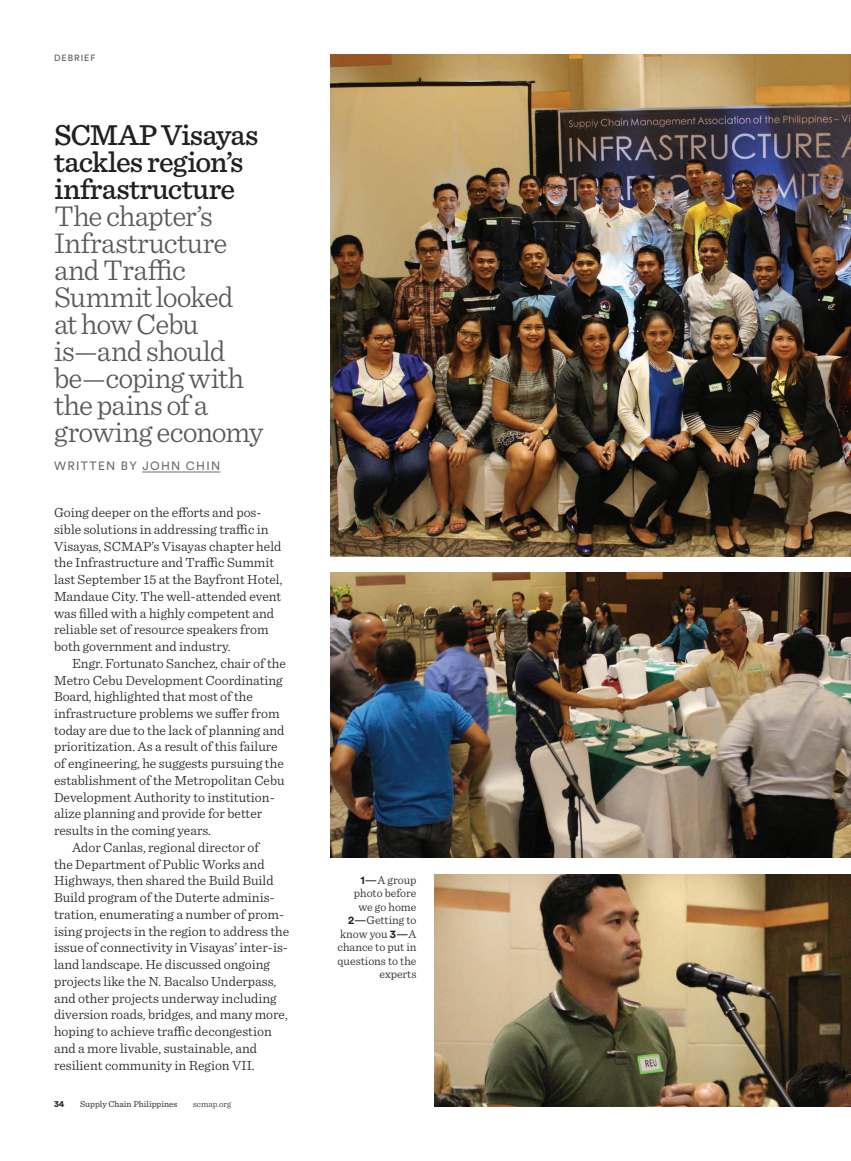
<style>
.page{position:relative;width:851px;height:1161px;background:#fff}
.page>*{position:absolute;margin:0;border:0;box-sizing:border-box;transform-origin:0 0}
.t1{font:300 30px/27px "Sentinel";letter-spacing:-.025em;color:#57585a}
.t2{font:500 30px/27px "Sentinel";letter-spacing:-.02em;color:#231f20}
.t3{font:300 13.95px/16.8px "Sentinel";color:#231f20}
.t4{font:300 12px/13.5px "Sentinel";color:#231f20;text-align:right}
.t5{font:12px "Circular Std";letter-spacing:.11em;color:#6c6d70}
.t6{font:9px "Sentinel";color:#312f30}
.t7{font:300 9px "Sentinel";color:#312f30}
.t8{font:9px "Circular Std";letter-spacing:.11em;color:#57585a}
.t9{font:900 9px "Circular Std";color:#312f30}
.s1{font-family:"Circular Std";font-weight:700;font-size:11.25px}
.s2{font-family:"Circular Std";font-weight:400;font-size:11.25px}
</style>
<div class="page">
<hr style="left:142px;top:472px;width:78px;height:1px;background:#6c6d70">
<img style="left:330px;top:54px;width:520px;height:502px">
<img style="left:330px;top:573px;width:520px;height:285px">
<img style="left:434px;top:874px;width:416px;height:233px">
<p class="t8" style="left:54px;top:53px;width:41px">DEBRI EF</p>
<h1 class="t2" style="left:54px;top:120px;width:206px">SCMAP Visayas tackles region’s infrastructure</h1>
<h1 class="t1" style="left:54px;top:200px;width:211px">The chapter’s<br>Infrastructure and Traffic<br>Summit looked at how Cebu is—and should be—coping with the pains of a growing economy</h1>
<p class="t5" style="left:54px;top:458px;width:168px">WRITTEN BY JOHN CHI N</p>
<p class="t3" style="left:54px;top:503px;width:230px">Going deeper on the efforts and pos&shy;sible solutions in addressing traffic in Visayas, SCMAP’s Visayas chapter held the Infrastructure and Traffic Summit last September 15 at the Bayfront Hotel, Mandaue City. The well-attended event was filled with a highly competent and reliable set of resource speakers from both government and industry.</p>
<p class="t3" style="left:72px;top:654px;width:215px">Engr. Fortunato Sanchez, chair of the</p>
<p class="t3" style="left:54px;top:671px;width:230px">Metro Cebu Development Coordinating</p>
<p class="t3" style="left:54px;top:687px;width:200px">Board, highlighted that most of the</p>
<p class="t3" style="left:54px;top:704px;width:227px">infrastructure problems we suffer from</p>
<p class="t3" style="left:54px;top:721px;width:232px">today are due to the lack of planning and</p>
<p class="t3" style="left:54px;top:737px;width:225px">prioritization. As a result of this failure</p>
<p class="t3" style="left:54px;top:754px;width:231px">of engineering, he suggests pursuing the</p>
<p class="t3" style="left:54px;top:771px;width:232px">establishment of the Metropolitan Cebu</p>
<p class="t3" style="left:54px;top:788px;width:222px">Development Authority to institution-</p>
<p class="t3" style="left:54px;top:804px;width:210px">alize planning and provide for better</p>
<p class="t3" style="left:54px;top:821px;width:158px">results in the coming years.</p>
<p class="t3" style="left:72px;top:838px;width:188px">Ador Canlas, regional director of</p>
<p class="t3" style="left:54px;top:855px;width:212px">the Department of Public Works and</p>
<p class="t3" style="left:54px;top:871px;width:221px">Highways, then shared the Build Build</p>
<p class="t3" style="left:54px;top:888px;width:222px">Build program of the Duterte adminis-</p>
<p class="t3" style="left:54px;top:905px;width:231px">tration, enumerating a number of prom-</p>
<p class="t3" style="left:54px;top:922px;width:237px">ising projects in the region to address the</p>
<p class="t3" style="left:54px;top:938px;width:235px">issue of connectivity in Visayas’ inter-is-</p>
<p class="t3" style="left:54px;top:955px;width:217px">land landscape. He discussed ongoing</p>
<p class="t3" style="left:54px;top:972px;width:224px">projects like the N. Bacalso Underpass,</p>
<p class="t3" style="left:54px;top:989px;width:224px">and other projects underway including</p>
<p class="t3" style="left:54px;top:1005px;width:235px">diversion roads, bridges, and many more,</p>
<p class="t3" style="left:54px;top:1022px;width:219px">hoping to achieve traffic decongestion</p>
<p class="t3" style="left:54px;top:1039px;width:205px">and a more livable, sustainable, and</p>
<p class="t3" style="left:54px;top:1056px;width:202px">resilient community in Region VII.</p>
<p class="t9" style="left:54px;top:1098px;width:12px">34</p>
<p class="t6" style="left:80px;top:1097px;width:99px">Supply Chain Philippines</p>
<p class="t7" style="left:193px;top:1097px;width:40px">scmap.org</p>
<p class="t4" style="left:337px;top:872px;width:80px"><span class="s1">1</span><span class="s2">—</span>A group photo before we go home<br><span class="s1">2</span><span class="s2">—</span>Getting to know you <span class="s1">3</span><span class="s2">—</span>A chance to put in questions to the experts</p>
</div>
